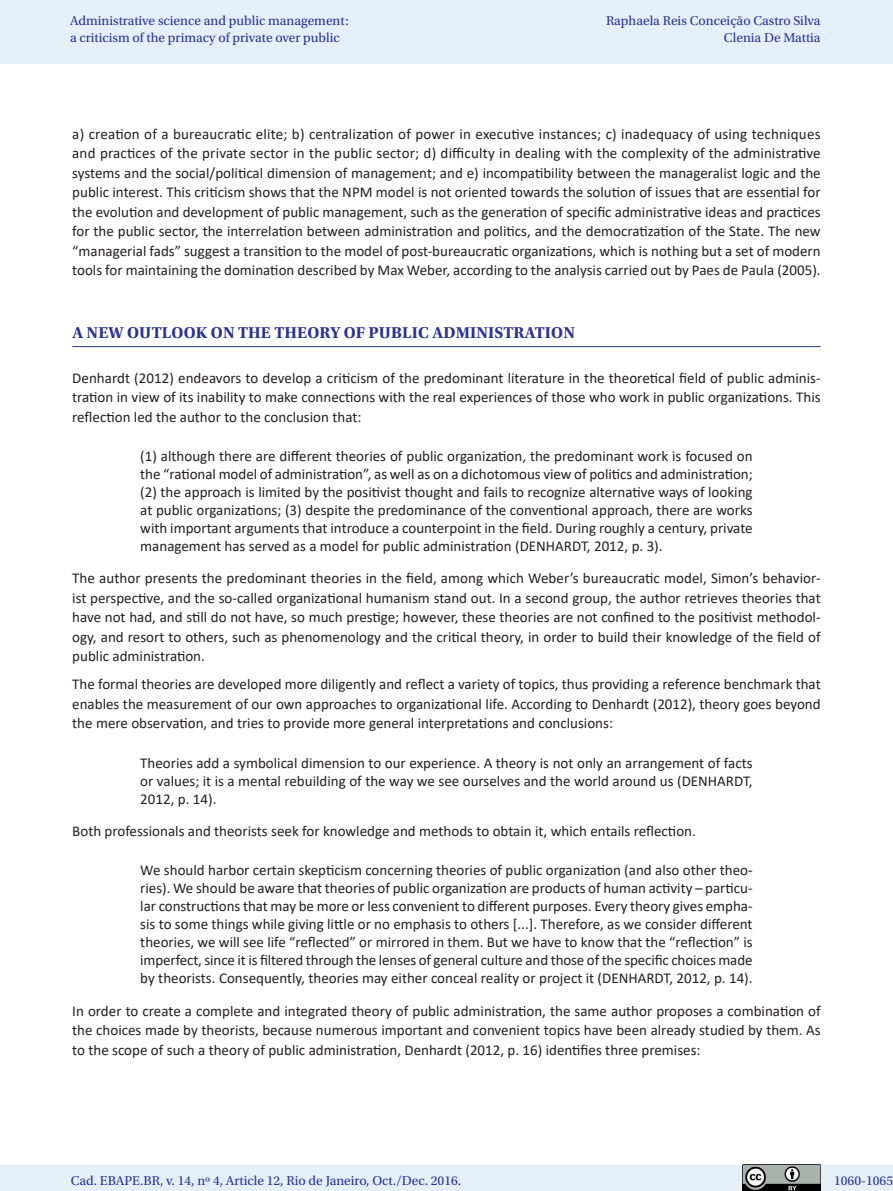
<style>
.page{position:relative;width:893px;height:1191px;background:#fff}
.page>*{position:absolute;margin:0;border:0;box-sizing:border-box;transform-origin:0 0}
._07_1_sub_1{font:700 16.5px "Utopia Std";letter-spacing:.01em;color:#2b3393}
._06_0_texto{font:15px/19.5px "Calibri";color:#231f20;text-align:justify}
._06_2_citação{font:15px/18px "Calibri";color:#231f20;text-align:justify}
.t1{font:13.5px/16.5px "Utopia Std";color:#2b3393}
</style>
<div class="page">
<div style="left:0;top:1164px;width:893px;height:26px;background:#e4eff8"></div>
<img style="left:743px;top:1164px;width:78px;height:27px">
<div style="left:0;top:0;width:893px;height:64px;background:#e4eff8"></div>
<hr style="left:72px;top:346px;width:749px;height:1px;background:#2b3393">
<p class="t1" style="left:70px;top:13px;width:280px">Administrative science and public management: a criticism of the primacy of private over public</p>
<p class="t1" style="left:606px;top:13px;width:216px;text-align:right">Raphaela Reis Conceição Castro Silva<br>Clenia De Mattia</p>
<p class="_06_0_texto" style="left:72px;top:124px;width:750px">a) creation of a bureaucratic elite; b) centralization of power in executive instances; c) inadequacy of using techniques and practices of the private sector in the public sector; d) difficulty in dealing with the complexity of the administrative systems and the social/political dimension of management; and e) incompatibility between the manageralist logic and the public interest. This criticism shows that the NPM model is not oriented towards the solution of issues that are essential for the evolution and development of public management, such as the generation of specific administrative ideas and practices for the public sector, the interrelation between administration and politics, and the democratization of the State. The new “managerial fads” suggest a transition to the model of post-bureaucratic organizations, which is nothing but a set of modern tools for maintaining the domination described by Max Weber, according to the analysis carried out by Paes de Paula (2005).</p>
<p class="_07_1_sub_1" style="left:72px;top:323px;width:504px">A NEW OUTLOOK ON THE THEORY OF PUBLIC ADMINISTRATION</p>
<p class="_06_0_texto" style="left:72px;top:368px;width:750px">Denhardt (2012) endeavors to develop a criticism of the predominant literature in the theoretical field of public adminis&shy;tration in view of its inability to make connections with the real experiences of those who work in public organizations. This reflection led the author to the conclusion that:</p>
<p class="_06_2_citação" style="left:140px;top:447px;width:614px">(1) although there are different theories of public organization, the predominant work is focused on the “rational model of administration”, as well as on a dichotomous view of politics and administration; (2) the approach is limited by the positivist thought and fails to recognize alternative ways of looking at public organizations; (3) despite the predominance of the conventional approach, there are works with important arguments that introduce a counterpoint in the field. During roughly a century, private management has served as a model for public administration (DENHARDT, 2012, p. 3).</p>
<p class="_06_0_texto" style="left:72px;top:568px;width:750px">The author presents the predominant theories in the field, among which Weber’s bureaucratic model, Simon’s behavior&shy;ist perspective, and the so-called organizational humanism stand out. In a second group, the author retrieves theories that have not had, and still do not have, so much prestige; however, these theories are not confined to the positivist methodol&shy;ogy, and resort to others, such as phenomenology and the critical theory, in order to build their knowledge of the field of public administration.</p>
<p class="_06_0_texto" style="left:72px;top:674px;width:750px">The formal theories are developed more diligently and reflect a variety of topics, thus providing a reference benchmark that enables the measurement of our own approaches to organizational life. According to Denhardt (2012), theory goes beyond the mere observation, and tries to provide more general interpretations and conclusions:</p>
<p class="_06_2_citação" style="left:140px;top:753px;width:614px">Theories add a symbolical dimension to our experience. A theory is not only an arrangement of facts or values; it is a mental rebuilding of the way we see ourselves and the world around us (DENHARDT, 2012, p. 14).</p>
<p class="_06_0_texto" style="left:72px;top:821px;width:625px">Both professionals and theorists seek for knowledge and methods to obtain it, which entails reflection.</p>
<p class="_06_2_citação" style="left:140px;top:861px;width:614px">We should harbor certain skepticism concerning theories of public organization (and also other theo&shy;ries). We should be aware that theories of public organization are products of human activity – particu&shy;lar constructions that may be more or less convenient to different purposes. Every theory gives empha&shy;sis to some things while giving little or no emphasis to others [...]. Therefore, as we consider different theories, we will see life “reflected” or mirrored in them. But we have to know that the “reflection” is imperfect, since it is filtered through the lenses of general culture and those of the specific choices made by theorists. Consequently, theories may either conceal reality or project it (DENHARDT, 2012, p. 14).</p>
<p class="_06_0_texto" style="left:72px;top:1000px;width:750px">In order to create a complete and integrated theory of public administration, the same author proposes a combination of the choices made by theorists, because numerous important and convenient topics have been already studied by them. As to the scope of such a theory of public administration, Denhardt (2012, p. 16) identifies three premises:</p>
<p class="t1" style="left:71px;top:1172px;width:392px">Cad. EBAPE.BR, v. 14, nº 4, Article 12, Rio de Janeiro, Oct./Dec. 2016.</p>
<p class="t1" style="left:834px;top:1172px;width:60px">1060-1065</p>
</div>
